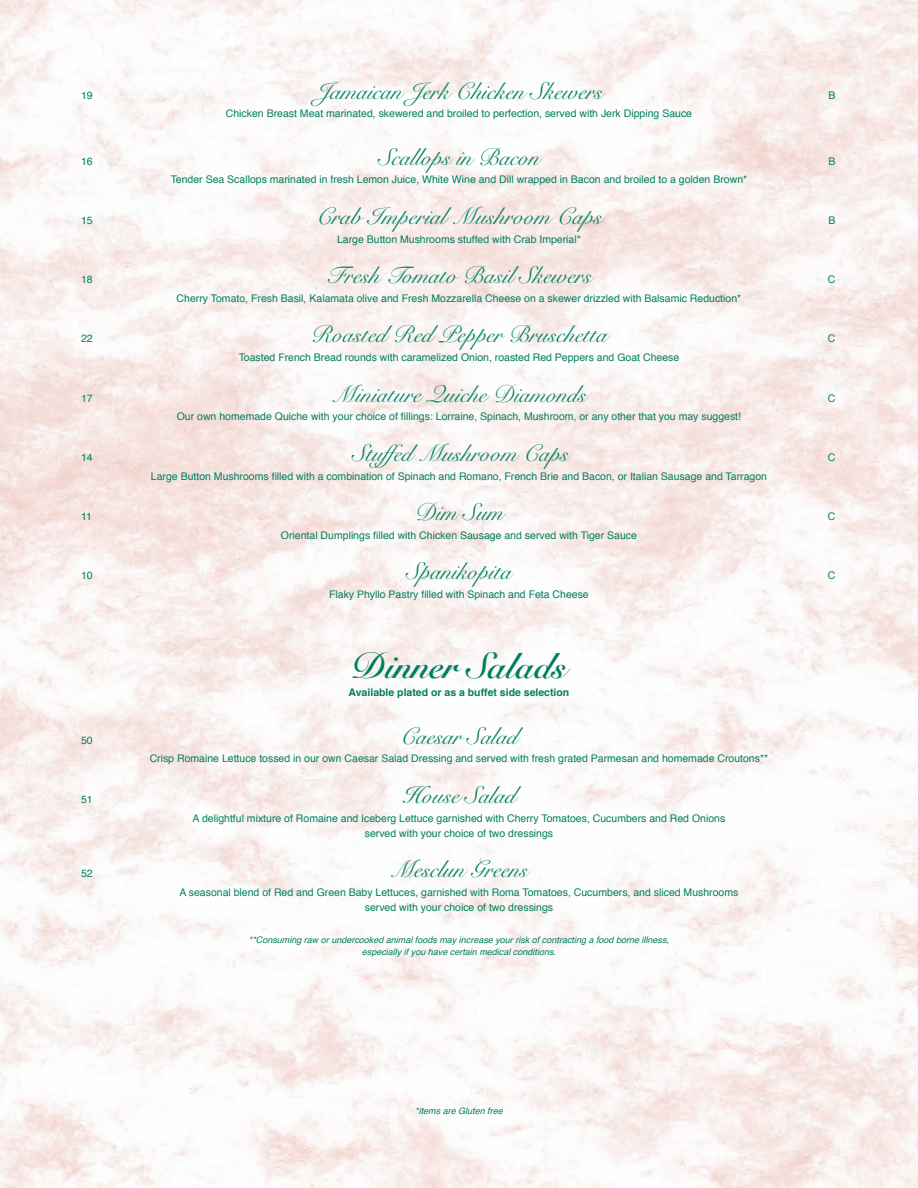
<style>
.page{position:relative;width:918px;height:1188px;background:#fff}
.page>*{position:absolute;margin:0;border:0;box-sizing:border-box;transform-origin:0 0}
.Paragraph_Style_1{font:36px "Snell Roundhand Bold Script";color:#007f60}
.Paragraph_Style_1-2{font:24px "Snell Roundhand Script";color:#007f60}
.Paragraph_Style_1-3{font:10.5px/15px "Helvetica";color:#007f60;text-align:center}
.Paragraph_Style_1-4{font:700 10.5px "Helvetica";color:#007f60}
.Paragraph_Style_1-5{font:italic 9px/12px "Helvetica";color:#007f60;text-align:center}
</style>
<div class="page">
<p class="Paragraph_Style_1-3" style="left:81px;top:88px;width:13px">19</p>
<p class="Paragraph_Style_1-2" style="left:315px;top:77px;width:289px">Jamaican Jerk Chicken Skewers</p>
<p class="Paragraph_Style_1-3" style="left:828px;top:88px;width:9px">B</p>
<p class="Paragraph_Style_1-3" style="left:226px;top:107px;width:468px">Chicken Breast Meat marinated, skewered and broiled to perfection, served with Jerk Dipping Sauce</p>
<p class="Paragraph_Style_1-3" style="left:81px;top:154px;width:13px">16</p>
<p class="Paragraph_Style_1-2" style="left:378px;top:143px;width:163px">Scallops in Bacon</p>
<p class="Paragraph_Style_1-3" style="left:829px;top:154px;width:9px">B</p>
<p class="Paragraph_Style_1-3" style="left:171px;top:173px;width:578px">Tender Sea Scallops marinated in fresh Lemon Juice, White Wine and Dill wrapped in Bacon and broiled to a golden Brown*</p>
<p class="Paragraph_Style_1-3" style="left:81px;top:213px;width:13px">15</p>
<p class="Paragraph_Style_1-2" style="left:316px;top:202px;width:287px">Crab Imperial Mushroom Caps</p>
<p class="Paragraph_Style_1-3" style="left:828px;top:213px;width:9px">B</p>
<p class="Paragraph_Style_1-3" style="left:337px;top:232px;width:245px">Large Button Mushrooms stuffed with Crab Imperial*</p>
<p class="Paragraph_Style_1-3" style="left:81px;top:272px;width:13px">18</p>
<p class="Paragraph_Style_1-2" style="left:326px;top:262px;width:267px">Fresh Tomato Basil Skewers</p>
<p class="Paragraph_Style_1-3" style="left:828px;top:272px;width:9px">C</p>
<p class="Paragraph_Style_1-3" style="left:177px;top:291px;width:566px">Cherry Tomato, Fresh Basil, Kalamata olive and Fresh Mozzarella Cheese on a skewer drizzled with Balsamic Reduction*</p>
<p class="Paragraph_Style_1-3" style="left:81px;top:332px;width:13px">22</p>
<p class="Paragraph_Style_1-2" style="left:311px;top:321px;width:298px">Roasted Red Pepper Bruschetta</p>
<p class="Paragraph_Style_1-3" style="left:828px;top:332px;width:9px">C</p>
<p class="Paragraph_Style_1-3" style="left:239px;top:350px;width:442px">Toasted French Bread rounds with caramelized Onion, roasted Red Peppers and Goat Cheese</p>
<p class="Paragraph_Style_1-3" style="left:81px;top:391px;width:13px">17</p>
<p class="Paragraph_Style_1-2" style="left:332px;top:380px;width:256px">Miniature Quiche Diamonds</p>
<p class="Paragraph_Style_1-3" style="left:828px;top:391px;width:9px">C</p>
<p class="Paragraph_Style_1-3" style="left:177px;top:410px;width:566px">Our own homemade Quiche with your choice of fillings: Lorraine, Spinach, Mushroom, or any other that you may suggest!</p>
<p class="Paragraph_Style_1-3" style="left:81px;top:450px;width:13px">14</p>
<p class="Paragraph_Style_1-2" style="left:353px;top:439px;width:217px">Stuffed Mushroom Caps</p>
<p class="Paragraph_Style_1-3" style="left:828px;top:450px;width:9px">C</p>
<p class="Paragraph_Style_1-3" style="left:151px;top:469px;width:618px">Large Button Mushrooms filled with a combination of Spinach and Romano, French Brie and Bacon, or Italian Sausage and Tarragon</p>
<p class="Paragraph_Style_1-3" style="left:81px;top:509px;width:12px">11</p>
<p class="Paragraph_Style_1-2" style="left:415px;top:499px;width:90px">Dim Sum</p>
<p class="Paragraph_Style_1-3" style="left:828px;top:509px;width:9px">C</p>
<p class="Paragraph_Style_1-3" style="left:281px;top:528px;width:358px">Oriental Dumplings filled with Chicken Sausage and served with Tiger Sauce</p>
<p class="Paragraph_Style_1-3" style="left:81px;top:569px;width:13px">10</p>
<p class="Paragraph_Style_1-2" style="left:406px;top:558px;width:107px">Spanikopita</p>
<p class="Paragraph_Style_1-3" style="left:828px;top:569px;width:9px">C</p>
<p class="Paragraph_Style_1-3" style="left:329px;top:587px;width:261px">Flaky Phyllo Pastry filled with Spinach and Feta Cheese</p>
<p class="Paragraph_Style_1" style="left:352px;top:644px;width:216px">Dinner Salads</p>
<p class="Paragraph_Style_1-4" style="left:349px;top:684px;width:222px">Available plated or as a buffet side selection</p>
<p class="Paragraph_Style_1-3" style="left:81px;top:733px;width:13px">50</p>
<p class="Paragraph_Style_1-2" style="left:400px;top:722px;width:119px">Caesar Salad</p>
<p class="Paragraph_Style_1-3" style="left:150px;top:752px;width:620px">Crisp Romaine Lettuce tossed in our own Caesar Salad Dressing and served with fresh grated Parmesan and homemade Croutons**</p>
<p class="Paragraph_Style_1-3" style="left:81px;top:792px;width:13px">51</p>
<p class="Paragraph_Style_1-2" style="left:402px;top:781px;width:115px">House Salad</p>
<p class="Paragraph_Style_1-3" style="left:193px;top:811px;width:534px">A delightful mixture of Romaine and Iceberg Lettuce garnished with Cherry Tomatoes, Cucumbers and Red Onions served with your choice of two dressings</p>
<p class="Paragraph_Style_1-3" style="left:81px;top:866px;width:13px">52</p>
<p class="Paragraph_Style_1-2" style="left:390px;top:856px;width:139px">Mesclun Greens</p>
<p class="Paragraph_Style_1-3" style="left:180px;top:885px;width:560px">A seasonal blend of Red and Green Baby Lettuces, garnished with Roma Tomatoes, Cucumbers, and sliced Mushrooms served with your choice of two dressings</p>
<p class="Paragraph_Style_1-5" style="left:249px;top:934px;width:422px">**Consuming raw or undercooked animal foods may increase your risk of contracting a food borne illness, especially if you have certain medical conditions.</p>
<p class="Paragraph_Style_1-5" style="left:415px;top:1105px;width:89px">*items are Gluten free</p>
</div>
